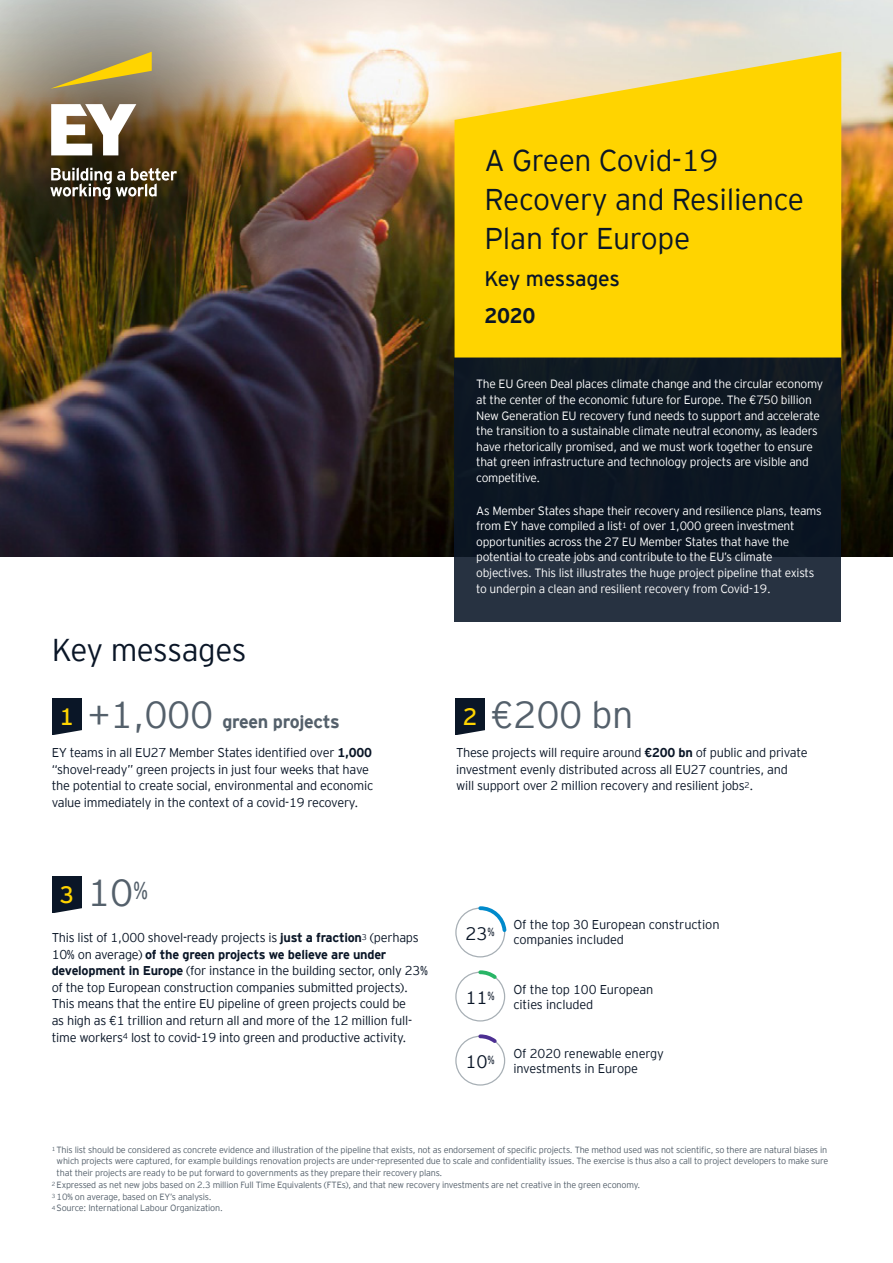
<style>
.page{position:relative;width:893px;height:1263px;background:#fff}
.page>*{position:absolute;margin:0;border:0;box-sizing:border-box;transform-origin:0 0}
.t1{font:300 37.5px "EY Interstate";letter-spacing:-.01em;color:#54606b}
.t2{font:300 31.5px "EY Interstate";letter-spacing:-.015em;color:#0a1627}
.t3{font:300 30px/39px "EY Interstate";letter-spacing:-.01em;color:#0a1627}
.t4{font:21px "EY Interstate";letter-spacing:-.02em;color:#0a1627}
.t5{font:700 21px "EY Interstate";color:#0a1627}
.t6{font:700 18px "EY Interstate";letter-spacing:-.02em;color:#54606b}
.t7{font:300 18px "EY Interstate";color:#0a1627}
.t8{font:300 12.75px/16.6px "EY Interstate";letter-spacing:-.02em;color:#0a1627}
.t9{font:300 12px/15.6px "EY Interstate";letter-spacing:-.02em;color:#fff}
.t10{font:300 11.7px "EY Interstate";color:#0a1627}
.t11{font:300 9px "EY Interstate";letter-spacing:-.02em;color:#54606b}
.s1{font-weight:300;font-size:37.5px}
.s2{font-weight:700}
.s3{font-weight:400;font-size:23.7px;color:#ffd400}
</style>
<div class="page">
<img style="left:0;top:0;width:893px;height:557px">
<img style="left:0;top:0;width:311px;height:356px">
<svg style="left:50px;top:52px;width:102px;height:37px;background:#ad9d5c"></svg>
<svg style="left:50px;top:104px;width:127px;height:96px"></svg>
<svg style="left:455px;top:357px;width:386px;height:265px;background:#131e29"></svg>
<svg style="left:455px;top:52px;width:386px;height:305px;background:#fdd516"></svg>
<div style="left:52px;top:698px;width:29px;height:37px;background:#0a1627"></div>
<svg style="left:54px;top:730px;width:28px;height:5px"></svg>
<div style="left:455px;top:698px;width:30px;height:37px;background:#0a1627"></div>
<svg style="left:457px;top:730px;width:28px;height:5px"></svg>
<div style="left:52px;top:876px;width:29px;height:37px;background:#0a1627"></div>
<svg style="left:54px;top:908px;width:28px;height:5px"></svg>
<div style="left:455px;top:971px;width:50px;height:50px;border:1px solid #a7afb5;border-radius:50%"></div>
<svg style="left:476px;top:970px;width:24px;height:12px"></svg>
<div style="left:455px;top:1036px;width:50px;height:49px;border:1px solid #a7afb5;border-radius:50%"></div>
<svg style="left:476px;top:1034px;width:24px;height:12px"></svg>
<div style="left:455px;top:907px;width:50px;height:50px;border:1px solid #a7afb5;border-radius:50%"></div>
<svg style="left:476px;top:906px;width:31px;height:28px"></svg>
<h3 class="t3" style="left:485px;top:139px;width:321px">A Green Covid-19<br>Recovery and Resilience<br>Plan for Europe</h3>
<h3 class="t4" style="left:485px;top:264px;width:137px">Key messages</h3>
<h3 class="t5" style="left:485px;top:301px;width:52px">2020</h3>
<h2 class="t2" style="left:52px;top:627px;width:196px">Key messages</h2>
<h3 class="t6" style="left:59px;top:709px;width:282px"><sup>1</sup> <span class="s1">+1,000</span> green projects</h3>
<p class="t8" style="left:52px;top:743px;width:323px">EY teams in all EU27 Member States identified over <span class="s2">1,000 </span>“shovel-ready” green projects in just four weeks that have the potential to create social, environmental and economic value immediately in the context of a covid-19 recovery.</p>
<h1 class="t1" style="left:59px;top:866px;width:90px"><span class="s3">3</span> 10<sup>%</sup></h1>
<p class="t8" style="left:52px;top:928px;width:378px">This list of 1,000 shovel-ready projects is <span class="s2">just a fraction</span><sup>3</sup> (perhaps 10% on average) <span class="s2">of the green projects we believe are under development in Europe</span> (for instance in the building sector, only 23% of the top European construction companies submitted projects).<br>This means that the entire EU pipeline of green projects could be<br>as high as €1 trillion and return all and more of the 12 million full&shy;time workers<sup>4</sup> lost to covid-19 into green and productive activity.</p>
<p class="t9" style="left:476px;top:376px;width:348px">The EU Green Deal places climate change and the circular economy at the center of the economic future for Europe. The €750 billion New Generation EU recovery fund needs to support and accelerate the transition to a sustainable climate neutral economy, as leaders have rhetorically promised, and we must work together to ensure that green infrastructure and technology projects are visible and competitive.</p>
<p class="t9" style="left:476px;top:502px;width:347px">As Member States shape their recovery and resilience plans, teams from EY have compiled a list<sup>1</sup> of over 1,000 green investment opportunities across the 27 EU Member States that have the potential to create jobs and contribute to the EU’s climate objectives. This list illustrates the huge project pipeline that exists to underpin a clean and resilient recovery from Covid-19.</p>
<h1 class="t1" style="left:463px;top:688px;width:172px"><span class="s3">2</span> €200 bn</h1>
<p class="t8" style="left:456px;top:743px;width:353px">These projects will require around <span class="s2">€200 bn</span> of public and private investment evenly distributed across all EU27 countries, and will support over 2 million recovery and resilient jobs<sup>2</sup>.</p>
<h3 class="t7" style="left:465px;top:921px;width:24px">23</h3>
<p class="t10" style="left:487px;top:924px;width:9px">%</p>
<h3 class="t7" style="left:466px;top:984px;width:24px">11</h3>
<p class="t10" style="left:488px;top:988px;width:9px">%</p>
<h3 class="t7" style="left:466px;top:1049px;width:24px">10</h3>
<p class="t10" style="left:488px;top:1052px;width:9px">%</p>
<p class="t8" style="left:513px;top:916px;width:208px">Of the top 30 European construction</p>
<p class="t8" style="left:513px;top:931px;width:112px">companies included</p>
<p class="t8" style="left:513px;top:980px;width:142px">Of the top 100 European</p>
<p class="t8" style="left:513px;top:995px;width:82px">cities included</p>
<p class="t8" style="left:513px;top:1044px;width:152px">Of 2020 renewable energy</p>
<p class="t8" style="left:513px;top:1059px;width:126px">investments in Europe</p>
<p class="t11" style="left:52px;top:1143px;width:777px"><sup>1</sup> This list should be considered as concrete evidence and illustration of the pipeline that exists, not as endorsement of specific projects. The method used was not scientific, so there are natural biases in</p>
<p class="t11" style="left:57px;top:1155px;width:773px">which projects were captured, for example buildings renovation projects are under-represented due to scale and confidentiality issues. The exercise is thus also a call to project developers to make sure</p>
<p class="t11" style="left:57px;top:1166px;width:387px">that their projects are ready to be put forward to governments as they prepare their recovery plans.</p>
<p class="t11" style="left:52px;top:1178px;width:590px"><sup>2</sup> Expressed as net new jobs based on 2.3 million Full Time Equivalents (FTEs), and that new recovery investments are net creative in the green economy.</p>
<p class="t11" style="left:52px;top:1190px;width:161px"><sup>3</sup> 10% on average, based on EY’s analysis.</p>
<p class="t11" style="left:52px;top:1202px;width:173px"><sup>4</sup> Source: International Labour Organization.</p>
</div>
